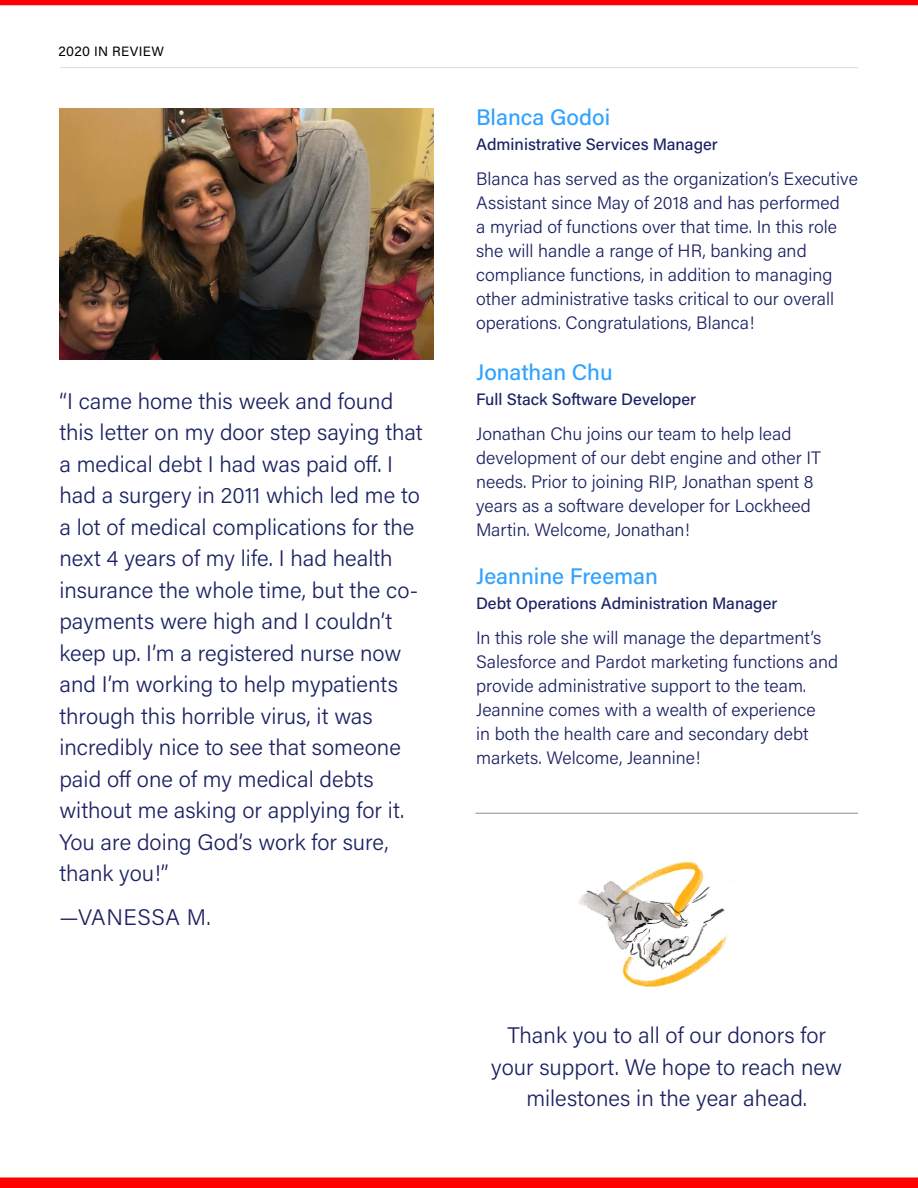
<style>
.page{position:relative;width:918px;height:1188px;background:#fff}
.page>*{position:absolute;margin:0;border:0;box-sizing:border-box;transform-origin:0 0}
.t1{font:300 22.5px/31.5px "Acumin Pro";color:#1c2263;text-align:center}
.t2{font:500 22.5px "Acumin Pro";color:#31a2ff}
.t3{font:300 22.5px "Acumin Pro";letter-spacing:.025em;color:#1c2263}
.t4{font:300 18px/24px "Acumin Pro";color:#1c2263}
.t5{font:500 16.5px "Acumin Pro";color:#1c2263}
.t6{font:13.5px "Acumin Pro";letter-spacing:.025em;color:#000}
</style>
<div class="page">
<div style="left:0;top:0;width:918px;height:5px;background:#f00"></div>
<hr style="left:60px;top:67px;width:798px;height:1px;background:#dcddde">
<div style="left:0;top:1178px;width:918px;height:10px;background:#f00"></div>
<img style="left:578px;top:861px;width:150px;height:126px">
<hr style="left:476px;top:813px;width:382px;height:1px;background:#8a8c8e">
<img style="left:59px;top:108px;width:375px;height:251px">
<p class="t6" style="left:58px;top:42px;width:107px">2020 IN REVIEW</p>
<p class="t1" style="left:59px;top:384px;width:365px;text-align:left">“I came home this week and found this letter on my door step saying that a medical debt I had was paid off. I had a surgery in 2011 which led me to a lot of medical complications for the next 4 years of my life. I had health insurance the whole time, but the co&shy;payments were high and I couldn’t keep up. I’m a registered nurse now and I’m working to help mypatients through this horrible virus, it was incredibly nice to see that someone paid off one of my medical debts without me asking or applying for it.<br>You are doing God’s work for sure, thank you!”</p>
<p class="t3" style="left:59px;top:902px;width:153px">—VANESSA M.</p>
<p class="t2" style="left:476px;top:101px;width:136px">Blanca Godoi</p>
<p class="t5" style="left:476px;top:133px;width:243px">Administrative Services Manager</p>
<p class="t4" style="left:476px;top:166px;width:383px">Blanca has served as the organization’s Executive Assistant since May of 2018 and has performed<br>a myriad of functions over that time. In this role she will handle a range of HR, banking and compliance functions, in addition to managing other administrative tasks critical to our overall operations. Congratulations, Blanca!</p>
<p class="t2" style="left:476px;top:356px;width:138px">Jonathan Chu</p>
<p class="t5" style="left:476px;top:388px;width:222px">Full Stack Software Developer</p>
<p class="t4" style="left:476px;top:421px;width:346px">Jonathan Chu joins our team to help lead development of our debt engine and other IT needs. Prior to joining RIP, Jonathan spent 8 years as a software developer for Lockheed Martin. Welcome, Jonathan!</p>
<p class="t2" style="left:476px;top:560px;width:184px">Jeannine Freeman</p>
<p class="t5" style="left:476px;top:592px;width:303px">Debt Operations Administration Manager</p>
<p class="t4" style="left:476px;top:625px;width:364px">In this role she will manage the department’s Salesforce and Pardot marketing functions and provide administrative support to the team.<br>Jeannine comes with a wealth of experience<br>in both the health care and secondary debt markets. Welcome, Jeannine!</p>
<p class="t1" style="left:491px;top:1019px;width:352px">Thank you to all of our donors for your support. We hope to reach new milestones in the year ahead.</p>
</div>
